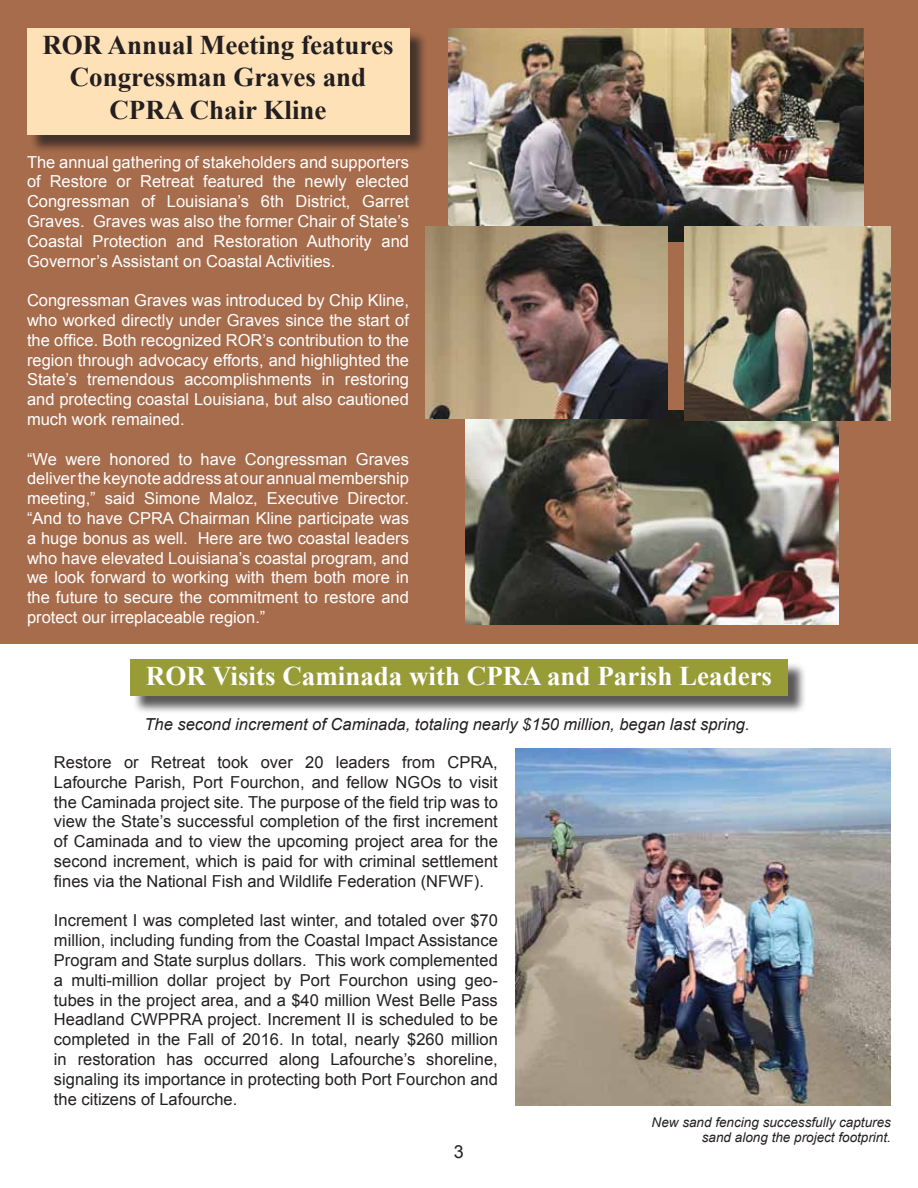
<style>
.page{position:relative;width:918px;height:1188px;background:#fff}
.page>*{position:absolute;margin:0;border:0;box-sizing:border-box;transform-origin:0 0}
.t1{font:700 27px/32.4px "Times New Roman";color:#231f20;text-align:center}
.t2{font:700 27px "Times New Roman";color:#fff}
.t3{font:18px "Arial";color:#231f20}
.t4{font:16.5px/19.8px "Arial";color:#fff;text-align:justify}
.t5{font:16.5px/19.8px "Arial";color:#231f20;text-align:justify}
.t6{font:italic 16.5px "Arial";color:#231f20}
.t7{font:italic 13.5px/15px "Arial";color:#231f20;text-align:right}
</style>
<div class="page">
<div style="left:0;top:0;width:918px;height:644px;background:#a76c4c"></div>
<div style="left:29px;top:31px;width:399px;height:123px;background:#231f20;opacity:.75"></div>
<div style="left:27px;top:28px;width:382px;height:107px;background:#ffe1b7"></div>
<div style="left:133px;top:662px;width:673px;height:52px;background:#231f20;opacity:.75"></div>
<div style="left:130px;top:660px;width:658px;height:36px;background:#989c37"></div>
<img style="left:448px;top:28px;width:416px;height:214px">
<img style="left:466px;top:410px;width:372px;height:214px">
<img style="left:684px;top:227px;width:207px;height:193px">
<img style="left:426px;top:227px;width:242px;height:191px">
<img style="left:515px;top:748px;width:376px;height:358px">
<h1 class="t1" style="left:42px;top:28px;width:353px">ROR Annual Meeting features<br>Congressman Graves and<br>CPRA Chair Kline</h1>
<p class="t4" style="left:27px;top:152px;width:384px">The annual gathering of stakeholders and supporters of Restore or Retreat featured the newly elected Congressman of Louisiana’s 6th District, Garret Graves. Graves was also the former Chair of State’s Coastal Protection and Restoration Authority and Governor’s Assistant on Coastal Activities.</p>
<p class="t4" style="left:27px;top:291px;width:384px">Congressman Graves was introduced by Chip Kline, who worked directly under Graves since the start of the office. Both recognized ROR’s contribution to the region through advocacy efforts, and highlighted the State’s tremendous accomplishments in restoring and protecting coastal Louisiana, but also cautioned much work remained.</p>
<p class="t4" style="left:27px;top:449px;width:384px">“We were honored to have Congressman Graves deliver the keynote address at our annual membership meeting,” said Simone Maloz, Executive Director. “And to have CPRA Chairman Kline participate was a huge bonus as well. Here are two coastal leaders who have elevated Louisiana’s coastal program, and we look forward to working with them both more in the future to secure the commitment to restore and protect our irreplaceable region.”</p>
<h1 class="t2" style="left:146px;top:658px;width:628px">ROR Visits Caminada with CPRA and Parish Leaders</h1>
<p class="t6" style="left:144px;top:713px;width:607px">The second increment of Caminada, totaling nearly $150 million, began last spring.</p>
<p class="t5" style="left:54px;top:752px;width:445px">Restore or Retreat took over 20 leaders from CPRA, Lafourche Parish, Port Fourchon, and fellow NGOs to visit the Caminada project site. The purpose of the field trip was to view the State’s successful completion of the first increment of Caminada and to view the upcoming project area for the second increment, which is paid for with criminal settlement fines via the National Fish and Wildlife Federation (NFWF).</p>
<p class="t5" style="left:54px;top:911px;width:445px">Increment I was completed last winter, and totaled over $70 million, including funding from the Coastal Impact Assistance Program and State surplus dollars. This work complemented a multi-million dollar project by Port Fourchon using geo&shy;tubes in the project area, and a $40 million West Belle Pass Headland CWPPRA project. Increment II is scheduled to be completed in the Fall of 2016. In total, nearly $260 million in restoration has occurred along Lafourche’s shoreline, signaling its importance in protecting both Port Fourchon and the citizens of Lafourche.</p>
<p class="t3" style="left:454px;top:1140px;width:12px">3</p>
<p class="t7" style="left:652px;top:1115px;width:241px">New sand fencing successfully captures sand along the project footprint.</p>
</div>
